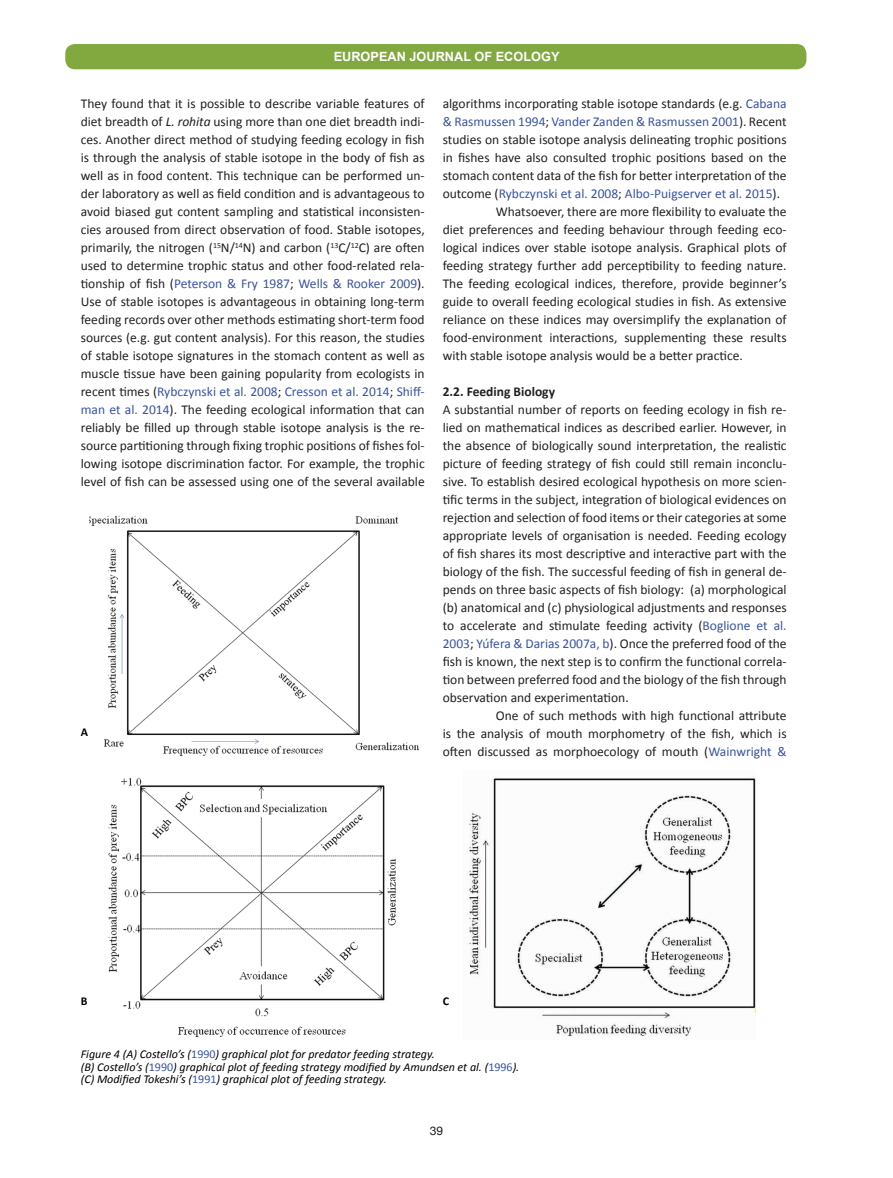
<style>
.page{position:relative;width:893px;height:1178px;background:#fff}
.page>*{position:absolute;margin:0;border:0;box-sizing:border-box;transform-origin:0 0}
.t1{font:13.5px/18px "Calibri";color:#231f20;text-align:justify}
.t2{font:13.5px "Calibri";color:#3853a3}
.t3{font:700 13.5px "Calibri";color:#231f20}
.t4{font:700 12.75px "Arial";color:#fff}
.t5{font:italic 12px/12.6px "Calibri";color:#000}
.t6{font:700 12px "Calibri";color:#000}
.t7{font:12px "Helvetica Neue";color:#231f20}
.s1{font-style:italic}
.s2{color:#3853a3}
.s3{color:#231f20}
.s4{font-style:normal;color:#3853a3}
</style>
<div class="page">
<div style="left:65px;top:43px;width:742px;height:27px;background:#81a940;border-radius:10px"></div>
<div style="left:64px;top:43px;width:744px;height:28px;border:2px solid #fff;border-radius:10px"></div>
<img style="left:466px;top:777px;width:289px;height:260px">
<img style="left:108px;top:777px;width:288px;height:261px">
<img style="left:89px;top:515px;width:331px;height:242px">
<p class="t4" style="left:334px;top:48px;width:227px">EUROPEAN JOURNAL OF ECOLOGY</p>
<p class="t1" style="left:81px;top:95px;width:345px">They found that it is possible to describe variable features of diet breadth of <span class="s1">L. rohita</span> using more than one diet breadth indi&shy;ces. Another direct method of studying feeding ecology in fish is through the analysis of stable isotope in the body of fish as well as in food content. This technique can be performed un&shy;der laboratory as well as field condition and is advantageous to avoid biased gut content sampling and statistical inconsisten&shy;cies aroused from direct observation of food. Stable isotopes, primarily, the nitrogen (<sup>15</sup>N/<sup>14</sup>N) and carbon (<sup>13</sup>C/<sup>12</sup>C) are often used to determine trophic status and other food-related rela&shy;tionship of fish (<span class="s2">Peterson &amp; Fry 1987</span>; <span class="s2">Wells &amp; Rooker 2009</span>).<br>Use of stable isotopes is advantageous in obtaining long-term feeding records over other methods estimating short-term food sources (e.g. gut content analysis). For this reason, the studies of stable isotope signatures in the stomach content as well as muscle tissue have been gaining popularity from ecologists in recent times (<span class="s2">Rybczynski et al. 2008</span>; <span class="s2">Cresson et al. 2014</span>; <span class="s2">Shiff&shy;man et al. 2014</span>). The feeding ecological information that can reliably be filled up through stable isotope analysis is the re&shy;source partitioning through fixing trophic positions of fishes fol&shy;lowing isotope discrimination factor. For example, the trophic level of fish can be assessed using one of the several available</p>
<p class="t1" style="left:443px;top:95px;width:345px">algorithms incorporating stable isotope standards (e.g. <span class="s2">Cabana</span></p>
<p class="t2" style="left:443px;top:113px;width:345px">&amp; Rasmussen 1994<span class="s3">;</span> Vander Zanden &amp; Rasmussen 2001<span class="s3">). Recent</span></p>
<p class="t1" style="left:443px;top:130px;width:345px">studies on stable isotope analysis delineating trophic positions</p>
<p class="t1" style="left:443px;top:148px;width:345px">in fishes have also consulted trophic positions based on the</p>
<p class="t1" style="left:443px;top:166px;width:345px">stomach content data of the fish for better interpretation of the</p>
<p class="t2" style="left:443px;top:185px;width:339px"><span class="s3">outcome (</span>Rybczynski et al. 2008<span class="s3">;</span> Albo-Puigserver et al. 2015<span class="s3">).</span></p>
<p class="t1" style="left:496px;top:202px;width:292px">Whatsoever, there are more flexibility to evaluate the</p>
<p class="t1" style="left:443px;top:220px;width:345px">diet preferences and feeding behaviour through feeding eco-</p>
<p class="t1" style="left:443px;top:238px;width:345px">logical indices over stable isotope analysis. Graphical plots of</p>
<p class="t1" style="left:443px;top:256px;width:345px">feeding strategy further add perceptibility to feeding nature.</p>
<p class="t1" style="left:443px;top:274px;width:345px">The feeding ecological indices, therefore, provide beginner’s</p>
<p class="t1" style="left:443px;top:292px;width:345px">guide to overall feeding ecological studies in fish. As extensive</p>
<p class="t1" style="left:443px;top:310px;width:345px">reliance on these indices may oversimplify the explanation of</p>
<p class="t1" style="left:443px;top:328px;width:345px">food-environment interactions, supplementing these results</p>
<p class="t1" style="left:443px;top:346px;width:302px">with stable isotope analysis would be a better practice.</p>
<p class="t3" style="left:443px;top:383px;width:114px">2.2. Feeding Biology</p>
<p class="t1" style="left:443px;top:400px;width:345px">A substantial number of reports on feeding ecology in fish re&shy;lied on mathematical indices as described earlier. However, in the absence of biologically sound interpretation, the realistic picture of feeding strategy of fish could still remain inconclu&shy;sive. To establish desired ecological hypothesis on more scien&shy;tific terms in the subject, integration of biological evidences on rejection and selection of food items or their categories at some appropriate levels of organisation is needed. Feeding ecology of fish shares its most descriptive and interactive part with the biology of the fish. The successful feeding of fish in general de&shy;pends on three basic aspects of fish biology: (a) morphological (b) anatomical and (c) physiological adjustments and responses to accelerate and stimulate feeding activity (<span class="s2">Boglione et al.<br>2003</span>; <span class="s2">Yúfera &amp; Darias 2007a, b</span>). Once the preferred food of the fish is known, the next step is to confirm the functional correla&shy;tion between preferred food and the biology of the fish through observation and experimentation.</p>
<p class="t1" style="left:443px;top:706px;width:345px;text-indent:53px">One of such methods with high functional attribute is the analysis of mouth morphometry of the fish, which is often discussed as morphoecology of mouth (<span class="s2">Wainwright &amp;</span></p>
<p class="t6" style="left:81px;top:724px;width:9px">A</p>
<p class="t6" style="left:81px;top:994px;width:8px">B</p>
<p class="t6" style="left:443px;top:994px;width:8px">C</p>
<p class="t5" style="left:81px;top:1047px;width:440px">Figure 4 (A) Costello’s (<span class="s4">1990</span>) graphical plot for predator feeding strategy.<br>(B) Costello’s (<span class="s4">1990</span>) graphical plot of feeding strategy modified by Amundsen et al. (<span class="s4">1996</span>). (C) Modified Tokeshi’s (<span class="s4">1991</span>) graphical plot of feeding strategy.</p>
<p class="t7" style="left:430px;top:1122px;width:15px">39</p>
</div>
